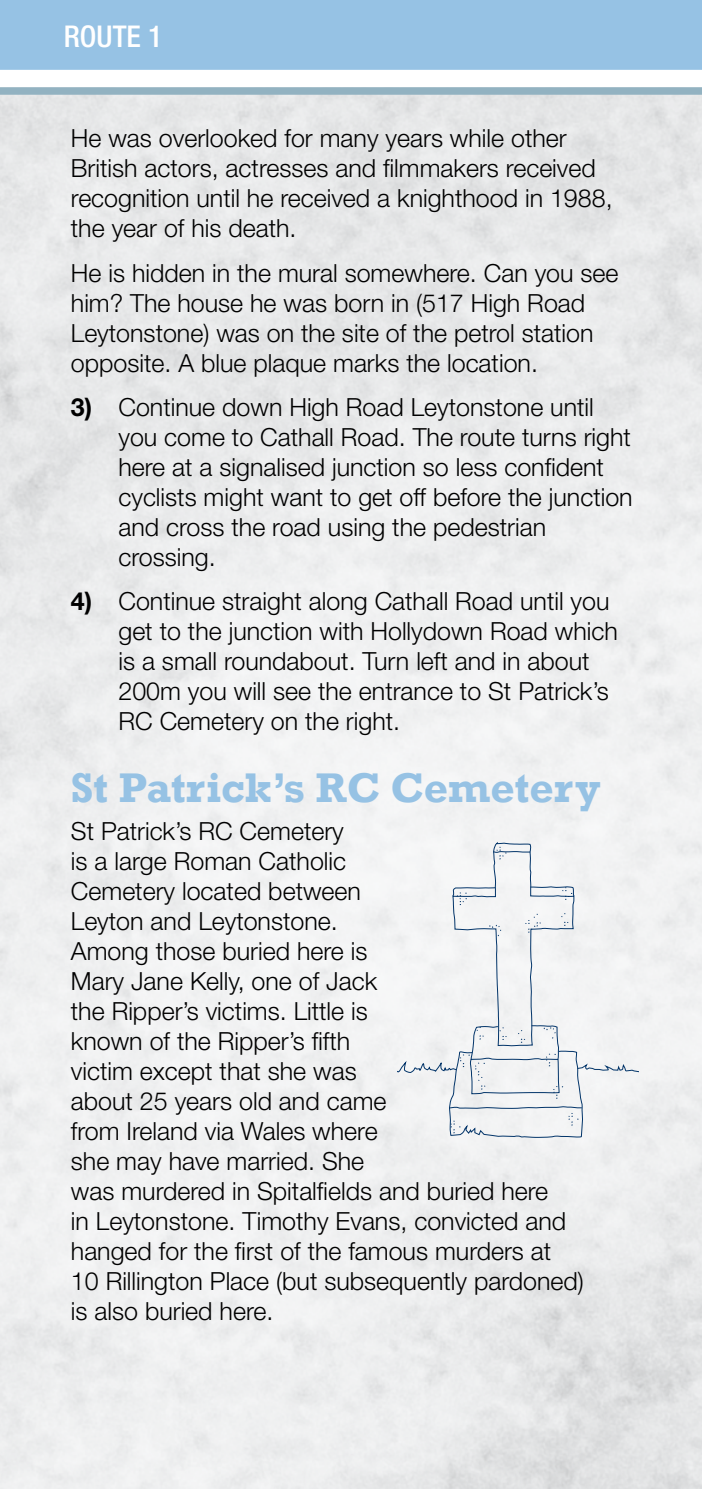
<style>
.page{position:relative;width:702px;height:1489px;background:#fff}
.page>*{position:absolute;margin:0;border:0;box-sizing:border-box;transform-origin:0 0}
.t1{font:700 42.5px "Rockwell";color:#96c2e4}
.t2{font:500 condensed 30px "Helvetica Neue LT";color:#fff}
.t3{font:300 25px/30px "Helvetica Neue LT";color:#000}
.s1{font-weight:700}
</style>
<div class="page">
<img style="left:0;top:95px;width:702px;height:1393px">
<div style="left:0;top:0;width:702px;height:70px;background:#96c2e4"></div>
<div style="left:0;top:87px;width:702px;height:8px;background:#92b2c1"></div>
<div style="left:397px;top:842px;width:241px;height:296px;background:#f3f3f4"></div>
<p class="t2" style="left:64px;top:19px;width:100px">ROUTE 1</p>
<p class="t3" style="left:71px;top:123px;width:543px">He was overlooked for many years while other British actors, actresses and filmmakers received recognition until he received a knighthood in 1988, the year of his death.</p>
<p class="t3" style="left:71px;top:257px;width:549px">He is hidden in the mural somewhere. Can you see him? The house he was born in (517 High Road Leytonstone) was on the site of the petrol station opposite. A blue plaque marks the location.</p>
<p class="t3" style="left:118px;top:391px;width:515px;text-indent:-47px"><span class="s1">3)</span> Continue down High Road Leytonstone until you come to Cathall Road. The route turns right here at a signalised junction so less confident cyclists might want to get off before the junction and cross the road using the pedestrian crossing.</p>
<p class="t3" style="left:118px;top:585px;width:501px;text-indent:-47px"><span class="s1">4)</span> Continue straight along Cathall Road until you get to the junction with Hollydown Road which is a small roundabout. Turn left and in about 200m you will see the entrance to St Patrick’s RC Cemetery on the right.</p>
<h1 class="t1" style="left:71px;top:762px;width:531px">St Patrick’s RC Cemetery</h1>
<p class="t3" style="left:71px;top:815px;width:514px">St Patrick’s RC Cemetery<br>is a large Roman Catholic<br>Cemetery located between<br>Leyton and Leytonstone.<br>Among those buried here is<br>Mary Jane Kelly, one of Jack<br>the Ripper’s victims. Little is<br>known of the Ripper’s fifth<br>victim except that she was<br>about 25 years old and came<br>from Ireland via Wales where<br>she may have married. She<br>was murdered in Spitalfields and buried here<br>in Leytonstone. Timothy Evans, convicted and hanged for the first of the famous murders at<br>10 Rillington Place (but subsequently pardoned) is also buried here.</p>
</div>
